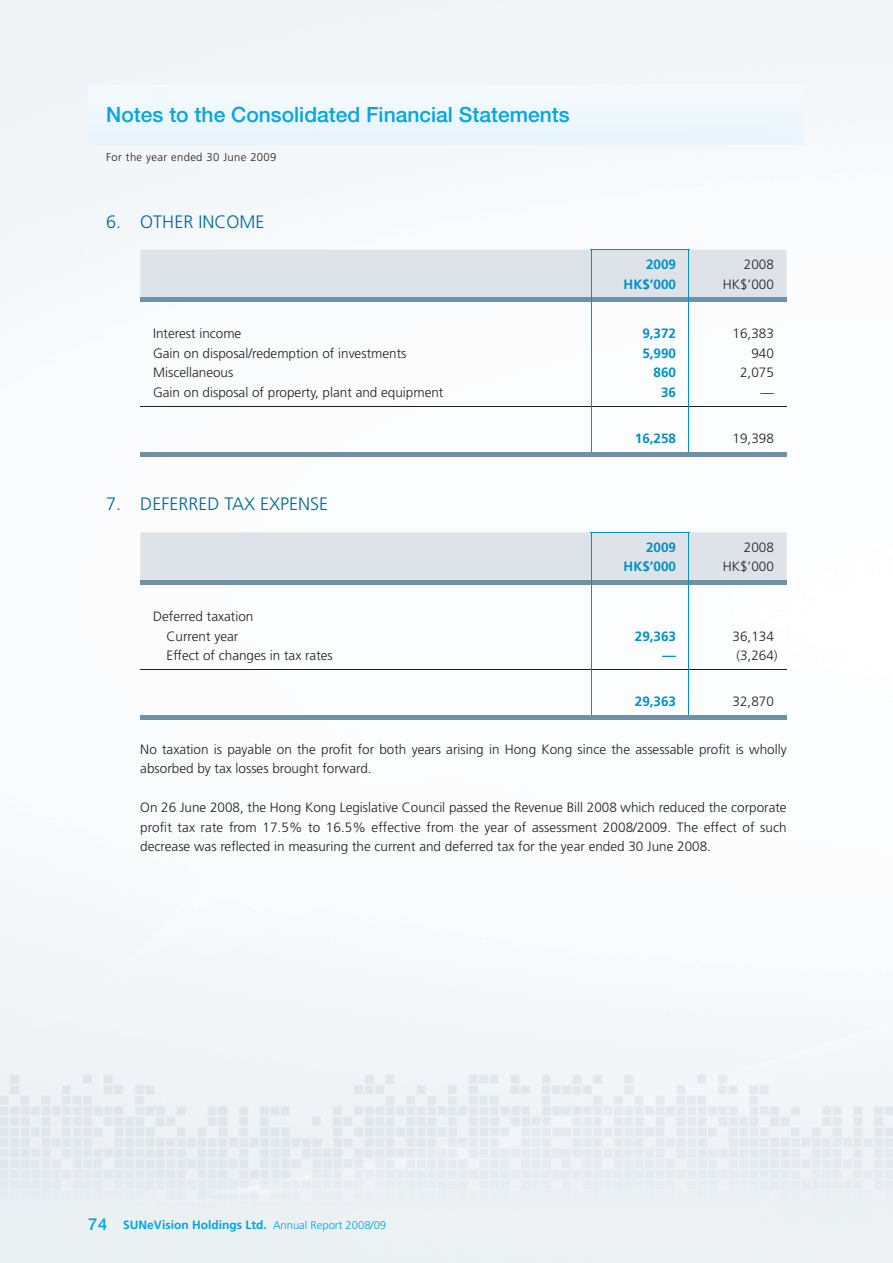
<style>
.page{position:relative;width:893px;height:1263px;background:#fff}
.page>*{position:absolute;margin:0;border:0;box-sizing:border-box;transform-origin:0 0}
.t1{font:500 21px "Helvetica Neue LT Std";color:#00a5e3}
.t2{font:300 18px "Frutiger LT Std";color:#006892}
.t3{font:300 13.5px/19.5px "Frutiger LT Std";color:#231f20;text-align:center}
.t4{font:700 13.5px "Frutiger LT Std";color:#0090c7}
.t5{font:700 12px "Frutiger LT Std";color:#00a5e3}
.t6{font:300 11.25px "Frutiger LT Std";letter-spacing:.03em;color:#231f20}
.s1{font-family:"Helvetica Neue LT Std";font-weight:500;font-size:16.5px}
.s2{font-weight:300;font-size:11.25px}
</style>
<div class="page">
<img style="left:0;top:0;width:893px;height:1263px">
<div style="left:89px;top:85px;width:715px;height:60px;background:#eff7fc"></div>
<hr style="left:140px;top:452px;width:451px;height:4px;background:#7091a5">
<hr style="left:591px;top:452px;width:85px;height:4px;background:#7091a5">
<hr style="left:676px;top:452px;width:13px;height:4px;background:#7091a5">
<hr style="left:689px;top:452px;width:85px;height:4px;background:#7091a5">
<hr style="left:774px;top:452px;width:13px;height:4px;background:#7091a5">
<svg style="left:140px;top:249px;width:647px;height:203px"></svg>
<hr style="left:140px;top:715px;width:451px;height:4px;background:#7091a5">
<hr style="left:591px;top:715px;width:85px;height:4px;background:#7091a5">
<hr style="left:676px;top:715px;width:13px;height:4px;background:#7091a5">
<hr style="left:689px;top:715px;width:85px;height:4px;background:#7091a5">
<hr style="left:774px;top:715px;width:13px;height:4px;background:#7091a5">
<svg style="left:140px;top:532px;width:647px;height:183px"></svg>
<h1 class="t1" style="left:106px;top:107px;width:465px">Notes to the Consolidated Financial Statements</h1>
<p class="t6" style="left:106px;top:152px;width:172px">For the year ended 30 June 2009</p>
<h2 class="t2" style="left:106px;top:213px;width:160px">6. OTHER INCOME</h2>
<p class="t4" style="left:646px;top:258px;width:32px">2009</p>
<p class="t3" style="left:744px;top:255px;width:32px">2008</p>
<p class="t4" style="left:624px;top:277px;width:54px">HK$’000</p>
<p class="t3" style="left:723px;top:275px;width:53px">HK$’000</p>
<p class="t3" style="left:153px;top:325px;width:90px">Interest income</p>
<p class="t4" style="left:642px;top:327px;width:35px">9,372</p>
<p class="t3" style="left:733px;top:325px;width:43px">16,383</p>
<p class="t3" style="left:153px;top:344px;width:255px">Gain on disposal/redemption of investments</p>
<p class="t4" style="left:642px;top:347px;width:35px">5,990</p>
<p class="t3" style="left:751px;top:344px;width:24px">940</p>
<p class="t3" style="left:153px;top:364px;width:82px">Miscellaneous</p>
<p class="t4" style="left:654px;top:366px;width:24px">860</p>
<p class="t3" style="left:740px;top:364px;width:35px">2,075</p>
<p class="t3" style="left:153px;top:383px;width:292px">Gain on disposal of property, plant and equipment</p>
<p class="t4" style="left:661px;top:386px;width:17px">36</p>
<p class="t3" style="left:760px;top:383px;width:15px">—</p>
<p class="t4" style="left:635px;top:432px;width:43px">16,258</p>
<p class="t3" style="left:733px;top:429px;width:43px">19,398</p>
<h2 class="t2" style="left:106px;top:495px;width:223px">7. DEFERRED TAX EXPENSE</h2>
<p class="t3" style="left:153px;top:607px;width:102px">Deferred taxation<br>Current year</p>
<p class="t4" style="left:646px;top:540px;width:32px">2009</p>
<p class="t3" style="left:744px;top:538px;width:32px">2008</p>
<p class="t4" style="left:624px;top:560px;width:54px">HK$’000</p>
<p class="t3" style="left:723px;top:557px;width:53px">HK$’000</p>
<p class="t4" style="left:635px;top:629px;width:43px">29,363</p>
<p class="t3" style="left:733px;top:627px;width:43px">36,134</p>
<p class="t3" style="left:167px;top:646px;width:168px">Effect of changes in tax rates</p>
<p class="t4" style="left:663px;top:649px;width:15px">—</p>
<p class="t3" style="left:736px;top:646px;width:43px">(3,264)</p>
<p class="t4" style="left:635px;top:695px;width:43px">29,363</p>
<p class="t3" style="left:733px;top:692px;width:43px">32,870</p>
<p class="t3" style="left:140px;top:740px;width:648px;text-align:left">No taxation is payable on the profit for both years arising in Hong Kong since the assessable profit is wholly absorbed by tax losses brought forward.</p>
<p class="t3" style="left:140px;top:799px;width:648px;text-align:justify">On 26 June 2008, the Hong Kong Legislative Council passed the Revenue Bill 2008 which reduced the corporate profit tax rate from 17.5% to 16.5% effective from the year of assessment 2008/2009. The effect of such decrease was reflected in measuring the current and deferred tax for the year ended 30 June 2008.</p>
<p class="t5" style="left:88px;top:1219px;width:300px"><span class="s1">74</span> SUNeVision Holdings Ltd. <span class="s2">Annual Report 2008/09</span></p>
</div>
